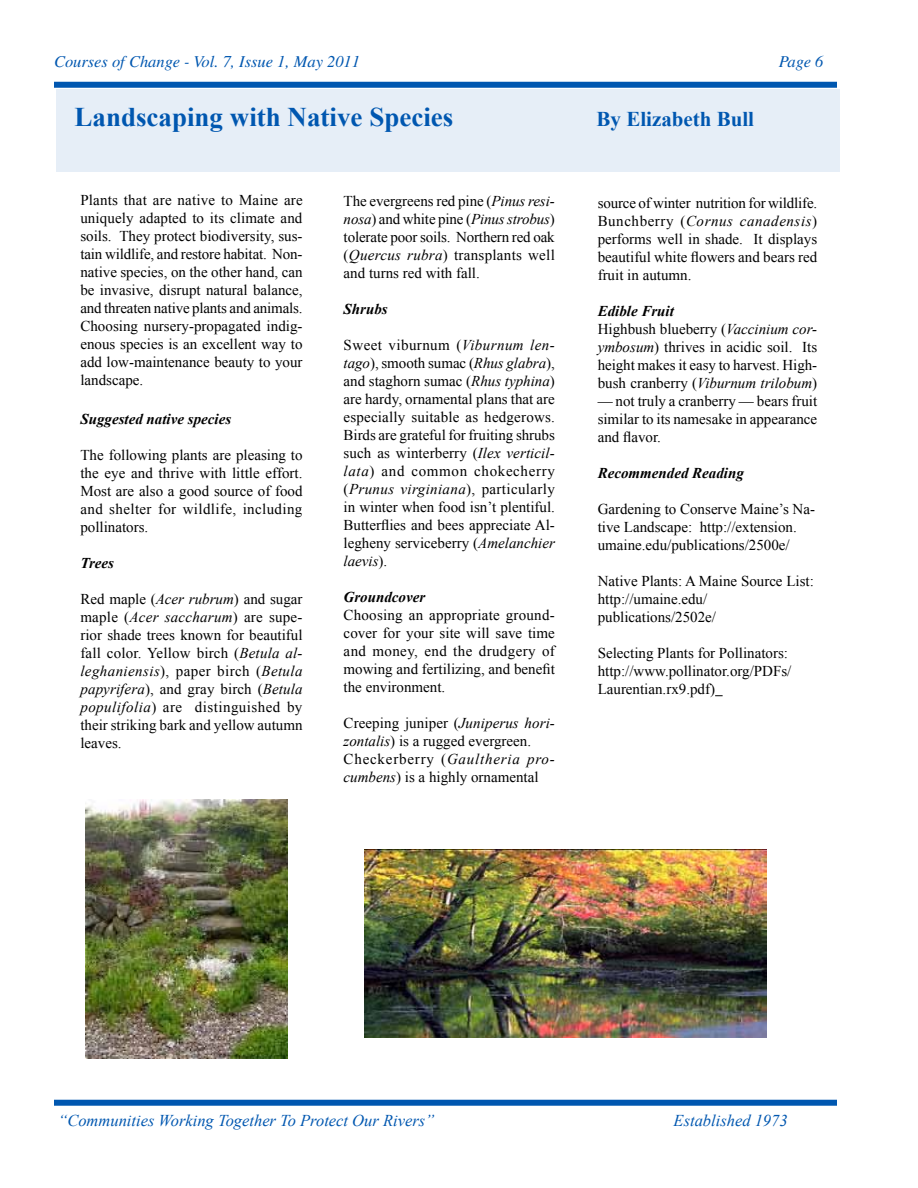
<style>
.page{position:relative;width:918px;height:1188px;background:#fff}
.page>*{position:absolute;margin:0;border:0;box-sizing:border-box;transform-origin:0 0}
.t1{font:700 27px "Times New Roman";color:#0057b0}
.t2{font:700 21px "Times New Roman";color:#0057b0}
.t3{font:italic 16.5px "Times New Roman";color:#0057b0}
.t4{font:italic 16.5px "Times";color:#0057b0}
.t5{font:15px/18px "Times New Roman";color:#000;text-align:justify}
.t6{font:italic 700 15px "Times New Roman";color:#000}
.s1{font-style:italic}
.s2{font-weight:700;font-style:italic}
</style>
<div class="page">
<div style="left:54px;top:54px;width:780px;height:29px;background:linear-gradient(to right,#fff,#fff)"></div>
<div style="left:54px;top:1100px;width:783px;height:6px;background:#0057b0"></div>
<div style="left:54px;top:82px;width:783px;height:6px;background:#0057b0"></div>
<div style="left:57px;top:89px;width:783px;height:83px;background:#e6eef7"></div>
<img style="left:365px;top:849px;width:402px;height:189px">
<img style="left:86px;top:800px;width:202px;height:258px">
<div style="left:54px;top:54px;width:783px;height:23px;background:#fff"></div>
<p class="t4" style="left:54px;top:52px;width:308px">Courses of Change - Vol. 7, Issue 1, May 2011</p>
<p class="t4" style="left:779px;top:52px;width:46px">Page 6</p>
<p class="t3" style="left:58px;top:53px;width:306px">Courses of Change - Vol.7, Issue 1, May, 2011</p>
<h1 class="t1" style="left:75px;top:98px;width:380px">Landscaping with Native Species</h1>
<h2 class="t2" style="left:597px;top:104px;width:159px">By Elizabeth Bull</h2>
<p class="t5" style="left:80px;top:191px;width:224px">Plants that are native to Maine are uniquely adapted to its climate and soils. They protect biodiversity, sus&shy;tain wildlife, and restore habitat. Non&shy;native species, on the other hand, can be invasive, disrupt natural balance, and threaten native plants and animals.<br>Choosing nursery-propagated indig&shy;enous species is an excellent way to add low-maintenance beauty to your landscape.</p>
<p class="t6" style="left:80px;top:409px;width:152px">Suggested native species</p>
<p class="t5" style="left:80px;top:446px;width:224px">The following plants are pleasing to the eye and thrive with little effort.<br>Most are also a good source of food and shelter for wildlife, including pollinators.</p>
<p class="t6" style="left:80px;top:553px;width:35px">Trees</p>
<p class="t5" style="left:80px;top:590px;width:224px">Red maple (<span class="s1">Acer rubrum</span>) and sugar maple (<span class="s1">Acer saccharum</span>) are supe&shy;rior shade trees known for beautiful fall color. Yellow birch (<span class="s1">Betula al&shy;leghaniensis</span>), paper birch (<span class="s1">Betula papyrifera</span>), and gray birch (<span class="s1">Betula populifolia</span>) are distinguished by their striking bark and yellow autumn leaves.</p>
<p class="t5" style="left:344px;top:191px;width:213px">The evergreens red pine (<span class="s1">Pinus resi&shy;nosa</span>) and white pine (<span class="s1">Pinus strobus</span>) tolerate poor soils. Northern red oak (<span class="s1">Quercus rubra</span>) transplants well and turns red with fall.</p>
<p class="t6" style="left:344px;top:298px;width:46px">Shrubs</p>
<p class="t5" style="left:344px;top:335px;width:213px">Sweet viburnum (<span class="s1">Viburnum len&shy;tago</span>), smooth sumac (<span class="s1">Rhus glabra</span>), and staghorn sumac (<span class="s1">Rhus typhina</span>) are hardy, ornamental plans that are especially suitable as hedgerows.<br>Birds are grateful for fruiting shrubs such as winterberry (<span class="s1">Ilex verticil&shy;lata</span>) and common chokecherry (<span class="s1">Prunus virginiana</span>), particularly in winter when food isn’t plentiful.<br>Butterflies and bees appreciate Al&shy;legheny serviceberry (<span class="s1">Amelanchier laevis</span>).</p>
<p class="t6" style="left:344px;top:586px;width:83px">Groundcover</p>
<p class="t5" style="left:344px;top:605px;width:213px">Choosing an appropriate ground&shy;cover for your site will save time and money, end the drudgery of mowing and fertilizing, and benefit the environment.</p>
<p class="t5" style="left:344px;top:713px;width:213px;text-align:left">Creeping juniper (<span class="s1">Juniperus hori&shy;zontalis</span>) is a rugged evergreen.<br>Checkerberry (<span class="s1">Gaultheria pro&shy;cumbens</span>) is a highly ornamental</p>
<p class="t5" style="left:598px;top:194px;width:221px">source of winter nutrition for wildlife.<br>Bunchberry (<span class="s1">Cornus canadensis</span>) performs well in shade. It displays beautiful white flowers and bears red fruit in autumn.</p>
<p class="t5" style="left:598px;top:302px;width:221px;text-align:left"><span class="s2">Edible Fruit<br></span>Highbush blueberry (<span class="s1">Vaccinium cor&shy;ymbosum</span>) thrives in acidic soil. Its height makes it easy to harvest. High&shy;bush cranberry (<span class="s1">Viburnum trilobum</span>)</p>
<p class="t5" style="left:598px;top:392px;width:221px">— not truly a cranberry — bears fruit similar to its namesake in appearance and flavor.</p>
<p class="t6" style="left:598px;top:463px;width:148px">Recommended Reading</p>
<p class="t5" style="left:598px;top:500px;width:219px;text-align:left">Gardening to Conserve Maine’s Na&shy;tive Landscape: http://extension. umaine.edu/publications/2500e/</p>
<p class="t5" style="left:598px;top:572px;width:218px;text-align:left">Native Plants: A Maine Source List: http://umaine.edu/ publications/2502e/</p>
<p class="t5" style="left:598px;top:644px;width:195px;text-align:left">Selecting Plants for Pollinators: http://www.pollinator.org/PDFs/<br>Laurentian.rx9.pdf)</p>
<p class="t3" style="left:58px;top:1109px;width:378px">“Communities Working Together To Protect Our Rivers”</p>
<p class="t3" style="left:674px;top:1109px;width:116px">Established 1973</p>
</div>
